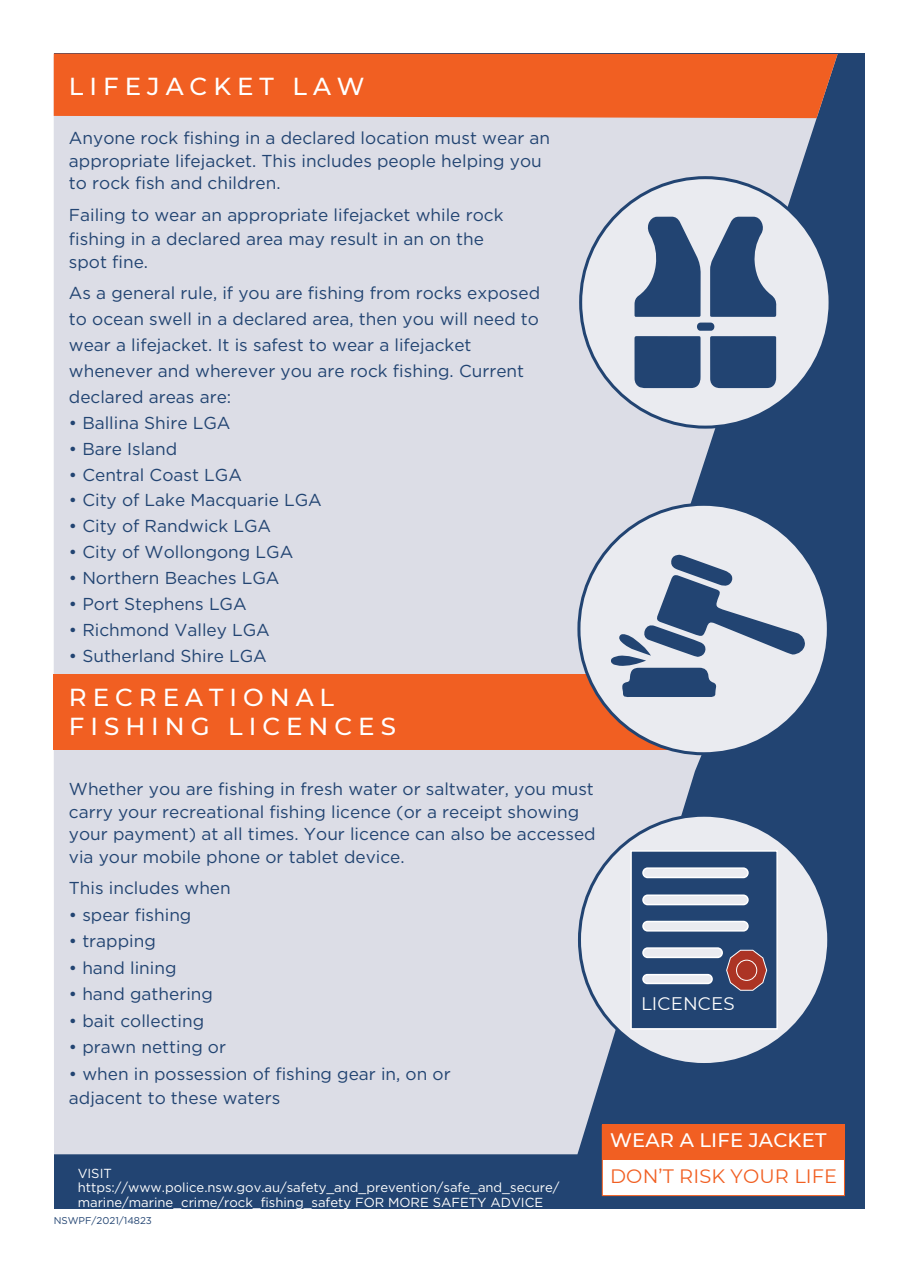
<style>
.page{position:relative;width:918px;height:1264px;background:#fff}
.page>*{position:absolute;margin:0;border:0;box-sizing:border-box;transform-origin:0 0}
.t1{font:500 24.6px/29.2px "Montserrat";letter-spacing:.245em;color:#fff}
.t2{font:500 19.5px "Montserrat";letter-spacing:.01em;color:#fff}
.t3{font:19.35px "Montserrat";letter-spacing:.01em;color:#f15f22}
.t4{font:18.15px "Montserrat";letter-spacing:.01em;color:#fff}
.t5{font:17.25px/22.5px "Gotham";color:#224472}
.t6{font:13.05px/14.7px "Gotham";color:#fff}
.t7{font:9.75px "Gotham";color:#224472}
</style>
<div class="page">
<div style="left:54px;top:54px;width:810px;height:1155px;background:#224472"></div>
<div style="left:54px;top:118px;width:763px;height:556px;background:#dcdde6"></div>
<svg style="left:54px;top:54px;width:784px;height:64px;background:#e9632b"></svg>
<div style="left:69px;top:68px;width:732px;height:42px;background:#f15f22"></div>
<div style="left:54px;top:749px;width:648px;height:405px;background:#dcdde6"></div>
<div style="left:602px;top:1124px;width:242px;height:71px;background:#f15f22"></div>
<div style="left:602px;top:1159px;width:242px;height:36px;background:#fff"></div>
<div style="left:602px;top:1124px;width:243px;height:72px;border:1px solid #f15f22"></div>
<div style="left:54px;top:674px;width:622px;height:75px;background:#f15f22"></div>
<div style="left:581px;top:178px;width:249px;height:249px;background:#eaebf0;border-radius:50%"></div>
<svg style="left:710px;top:217px;width:67px;height:100px"></svg>
<svg style="left:635px;top:216px;width:66px;height:101px"></svg>
<div style="left:710px;top:336px;width:66px;height:52px;background:#224472"></div>
<div style="left:635px;top:336px;width:66px;height:52px;background:#224472"></div>
<div style="left:697px;top:322px;width:18px;height:9px;background:#224472;border-radius:4px"></div>
<div style="left:579px;top:504px;width:249px;height:249px;background:#eaebf0;border-radius:50%"></div>
<svg style="left:611px;top:554px;width:195px;height:143px"></svg>
<div style="left:579px;top:815px;width:250px;height:249px;background:#eaebf0;border-radius:50%"></div>
<svg style="left:630px;top:850px;width:148px;height:180px"></svg>
<div style="left:737px;top:960px;width:20px;height:20px;background:#ac3424;border-radius:50%"></div>
<div style="left:736px;top:960px;width:21px;height:20px;border:1px solid #fff;border-radius:50%"></div>
<p class="t1" style="left:69px;top:72px;width:297px">LIFEJACKET LAW</p>
<p class="t5" style="left:69px;top:126px;width:483px">Anyone rock fishing in a declared location must wear an appropriate lifejacket. This includes people helping you to rock fish and children.</p>
<p class="t5" style="left:69px;top:203px;width:436px">Failing to wear an appropriate lifejacket while rock</p>
<p class="t5" style="left:69px;top:228px;width:417px">fishing in a declared area may result in an on the</p>
<p class="t5" style="left:69px;top:250px;width:81px">spot fine.</p>
<p class="t5" style="left:69px;top:280px;width:473px;line-height:25.8px">As a general rule, if you are fishing from rocks exposed to ocean swell in a declared area, then you will need to wear a lifejacket. It is safest to wear a lifejacket whenever and wherever you are rock fishing. Current declared areas are:</p>
<p class="t5" style="left:69px;top:411px;width:163px">• Ballina Shire LGA</p>
<p class="t5" style="left:69px;top:437px;width:110px">• Bare Island</p>
<p class="t5" style="left:69px;top:463px;width:175px">• Central Coast LGA</p>
<p class="t5" style="left:69px;top:489px;width:255px">• City of Lake Macquarie LGA</p>
<p class="t5" style="left:69px;top:515px;width:204px">• City of Randwick LGA</p>
<p class="t5" style="left:69px;top:540px;width:226px">• City of Wollongong LGA</p>
<p class="t5" style="left:69px;top:566px;width:212px">• Northern Beaches LGA</p>
<p class="t5" style="left:69px;top:592px;width:179px">• Port Stephens LGA</p>
<p class="t5" style="left:69px;top:618px;width:202px">• Richmond Valley LGA</p>
<p class="t5" style="left:69px;top:644px;width:199px">• Sutherland Shire LGA</p>
<p class="t1" style="left:69px;top:682px;width:329px">RECREATIONAL<br>FISHING LICENCES</p>
<p class="t5" style="left:69px;top:777px;width:528px">Whether you are fishing in fresh water or saltwater, you must carry your recreational fishing licence (or a receipt showing your payment) at all times. Your licence can also be accessed via your mobile phone or tablet device.</p>
<p class="t5" style="left:69px;top:876px;width:163px">This includes when</p>
<p class="t5" style="left:69px;top:903px;width:124px">• spear fishing</p>
<p class="t5" style="left:69px;top:929px;width:88px">• trapping</p>
<p class="t5" style="left:69px;top:956px;width:109px">• hand lining</p>
<p class="t5" style="left:69px;top:982px;width:146px">• hand gathering</p>
<p class="t5" style="left:69px;top:1009px;width:137px">• bait collecting</p>
<p class="t5" style="left:69px;top:1035px;width:159px">• prawn netting or</p>
<p class="t5" style="left:69px;top:1062px;width:383px">• when in possession of fishing gear in, on or</p>
<p class="t5" style="left:69px;top:1086px;width:213px">adjacent to these waters</p>
<p class="t6" style="left:78px;top:1165px;width:483px">VISIT https://www.police.nsw.gov.au/safety_and_prevention/safe_and_secure/ marine/marine_crime/rock_fishing_safety FOR MORE SAFETY ADVICE</p>
<p class="t7" style="left:54px;top:1214px;width:100px">NSWPF/2021/14823</p>
<p class="t4" style="left:641px;top:992px;width:95px">LICENCES</p>
<p class="t2" style="left:610px;top:1127px;width:218px">WEAR A LIFE JACKET</p>
<p class="t3" style="left:610px;top:1163px;width:229px">DON’T RISK YOUR LIFE</p>
</div>
